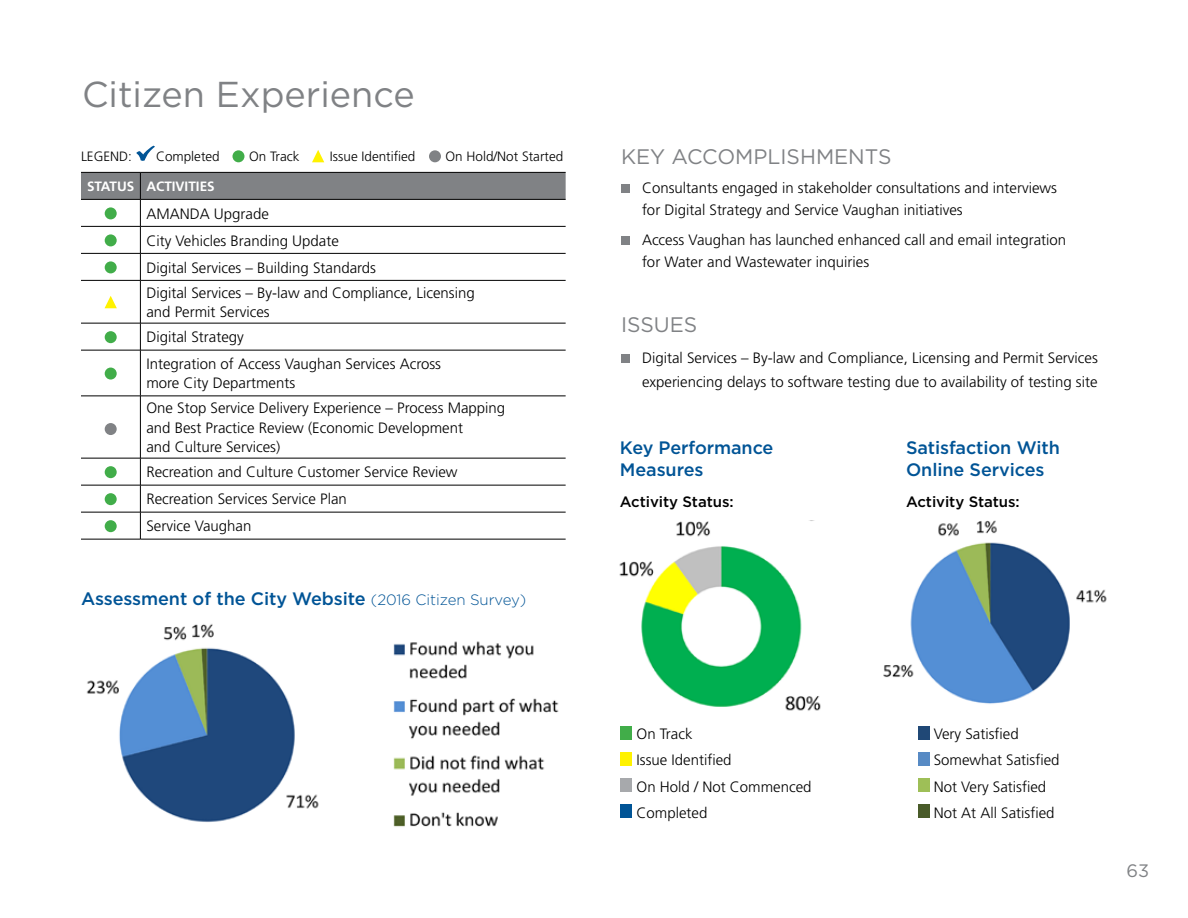
<style>
.page{position:relative;width:1188px;height:918px;background:#fff}
.page>*{position:absolute;margin:0;border:0;box-sizing:border-box;transform-origin:0 0}
.t1{font:36px "Gotham";color:#808285}
.t2{font:21px "Gotham";color:#808285}
.t3{font:500 18px/21.6px "Gotham";letter-spacing:-.005em;color:#005496}
.t4{font:18px "Gotham";color:#808285}
.t5{font:300 15px/26.2px "Frutiger";color:#000}
.t6{font:500 15px "Gotham";letter-spacing:-.005em;color:#000}
.t7{font:300 13.5px "Frutiger";color:#000}
.t8{font:700 13.5px "Frutiger";color:#fff}
.s1{font-weight:300;font-size:15px}
</style>
<div class="page">
<hr style="left:81px;top:280px;width:59px;height:1px;background:#000">
<hr style="left:140px;top:280px;width:426px;height:1px;background:#000">
<hr style="left:81px;top:323px;width:59px;height:1px;background:#000">
<hr style="left:140px;top:323px;width:426px;height:1px;background:#000">
<hr style="left:81px;top:350px;width:59px;height:1px;background:#000">
<hr style="left:140px;top:350px;width:426px;height:1px;background:#000">
<hr style="left:81px;top:396px;width:59px;height:1px;background:#000">
<hr style="left:140px;top:396px;width:426px;height:1px;background:#000">
<hr style="left:81px;top:458px;width:59px;height:1px;background:#000">
<hr style="left:140px;top:458px;width:426px;height:1px;background:#000">
<hr style="left:81px;top:485px;width:59px;height:1px;background:#000">
<hr style="left:140px;top:485px;width:426px;height:1px;background:#000">
<hr style="left:81px;top:512px;width:59px;height:1px;background:#000">
<hr style="left:140px;top:512px;width:426px;height:1px;background:#000">
<hr style="left:81px;top:539px;width:59px;height:1px;background:#000">
<hr style="left:140px;top:539px;width:426px;height:1px;background:#000">
<svg style="left:81px;top:172px;width:485px;height:108px"></svg>
<hr style="left:140px;top:281px;width:1px;height:42px;background:#000">
<svg style="left:140px;top:323px;width:1px;height:27px"></svg>
<hr style="left:140px;top:350px;width:1px;height:46px;background:#000">
<hr style="left:140px;top:396px;width:1px;height:62px;background:#000">
<svg style="left:140px;top:458px;width:1px;height:81px"></svg>
<svg style="left:136px;top:146px;width:19px;height:15px"></svg>
<div style="left:232px;top:150px;width:12px;height:12px;background:#41ad49;border-radius:50%"></div>
<svg style="left:312px;top:150px;width:12px;height:12px"></svg>
<div style="left:429px;top:150px;width:12px;height:12px;background:#808285;border-radius:50%"></div>
<div style="left:105px;top:207px;width:12px;height:12px;background:#41ad49;border-radius:50%"></div>
<div style="left:105px;top:234px;width:12px;height:12px;background:#41ad49;border-radius:50%"></div>
<div style="left:105px;top:261px;width:12px;height:12px;background:#41ad49;border-radius:50%"></div>
<svg style="left:105px;top:296px;width:12px;height:12px"></svg>
<div style="left:105px;top:331px;width:12px;height:12px;background:#41ad49;border-radius:50%"></div>
<div style="left:105px;top:368px;width:12px;height:12px;background:#41ad49;border-radius:50%"></div>
<div style="left:105px;top:423px;width:12px;height:12px;background:#808285;border-radius:50%"></div>
<div style="left:105px;top:466px;width:12px;height:12px;background:#41ad49;border-radius:50%"></div>
<div style="left:105px;top:493px;width:12px;height:12px;background:#41ad49;border-radius:50%"></div>
<div style="left:105px;top:520px;width:12px;height:12px;background:#41ad49;border-radius:50%"></div>
<div style="left:621px;top:184px;width:9px;height:9px;background:#808285"></div>
<div style="left:621px;top:236px;width:9px;height:9px;background:#808285"></div>
<div style="left:621px;top:355px;width:9px;height:8px;background:#808285"></div>
<img style="left:619px;top:521px;width:183px;height:186px">
<div style="left:620px;top:726px;width:12px;height:13px;background:#41ad49"></div>
<div style="left:620px;top:752px;width:12px;height:13px;background:#fff200"></div>
<div style="left:620px;top:779px;width:12px;height:13px;background:#a7a9ac"></div>
<div style="left:620px;top:805px;width:12px;height:13px;background:#005496"></div>
<img style="left:86px;top:624px;width:473px;height:203px">
<img style="left:883px;top:521px;width:224px;height:183px">
<div style="left:918px;top:726px;width:12px;height:13px;background:#204876"></div>
<div style="left:918px;top:752px;width:12px;height:13px;background:#578ac4"></div>
<div style="left:918px;top:779px;width:12px;height:13px;background:#9ebf57"></div>
<div style="left:918px;top:805px;width:12px;height:13px;background:#495b29"></div>
<img style="left:779px;top:686px;width:42px;height:25px">
<h1 class="t1" style="left:82px;top:75px;width:334px">Citizen Experience</h1>
<p class="t7" style="left:81px;top:149px;width:53px">LEGEND:</p>
<p class="t7" style="left:156px;top:149px;width:65px">Completed</p>
<p class="t7" style="left:249px;top:149px;width:52px">On Track</p>
<p class="t7" style="left:330px;top:149px;width:87px">Issue Identified</p>
<p class="t7" style="left:446px;top:149px;width:119px">On Hold/Not Started</p>
<p class="t8" style="left:87px;top:178px;width:129px">STATUS ACTIVITIES</p>
<p class="t5" style="left:146px;top:200px;width:231px;line-height:27px">AMANDA Upgrade<br>City Vehicles Branding Update<br>Digital Services – Building Standards</p>
<p class="t5" style="left:146px;top:283px;width:330px;line-height:19.5px">Digital Services – By-law and Compliance, Licensing and Permit Services</p>
<p class="t5" style="left:146px;top:324px;width:296px;line-height:26.7px">Digital Strategy<br>Integration of Access Vaughan Services Across</p>
<p class="t5" style="left:146px;top:371px;width:360px;line-height:24.8px">more City Departments<br>One Stop Service Delivery Experience – Process Mapping</p>
<p class="t5" style="left:146px;top:418px;width:318px;line-height:19.5px">and Best Practice Review (Economic Development and Culture Services)</p>
<p class="t5" style="left:146px;top:459px;width:313px;line-height:27px">Recreation and Culture Customer Service Review<br>Recreation Services Service Plan<br>Service Vaughan</p>
<p class="t3" style="left:81px;top:587px;width:447px">Assessment of the City Website <span class="s1">(2016 Citizen Survey)</span></p>
<h2 class="t2" style="left:621px;top:145px;width:272px">KEY ACCOMPLISHMENTS</h2>
<p class="t5" style="left:642px;top:177px;width:417px;line-height:22.5px">Consultants engaged in stakeholder consultations and interviews for Digital Strategy and Service Vaughan initiatives</p>
<p class="t5" style="left:642px;top:229px;width:426px;line-height:22.5px">Access Vaughan has launched enhanced call and email integration for Water and Wastewater inquiries</p>
<h2 class="t2" style="left:621px;top:313px;width:78px">ISSUES</h2>
<p class="t5" style="left:642px;top:346px;width:457px;line-height:24px">Digital Services – By-law and Compliance, Licensing and Permit Services experiencing delays to software testing due to availability of testing site</p>
<p class="t3" style="left:620px;top:437px;width:155px">Key Performance<br>Measures</p>
<p class="t6" style="left:620px;top:494px;width:115px">Activity Status:</p>
<p class="t3" style="left:906px;top:437px;width:155px">Satisfaction With<br>Online Services</p>
<p class="t6" style="left:906px;top:494px;width:115px">Activity Status:</p>
<p class="t5" style="left:637px;top:721px;width:177px">On Track<br>Issue Identified<br>On Hold / Not Commenced<br>Completed</p>
<p class="t5" style="left:934px;top:721px;width:127px">Very Satisfied<br>Somewhat Satisfied<br>Not Very Satisfied<br>Not At All Satisfied</p>
<p class="t4" style="left:1127px;top:861px;width:24px">63</p>
</div>
